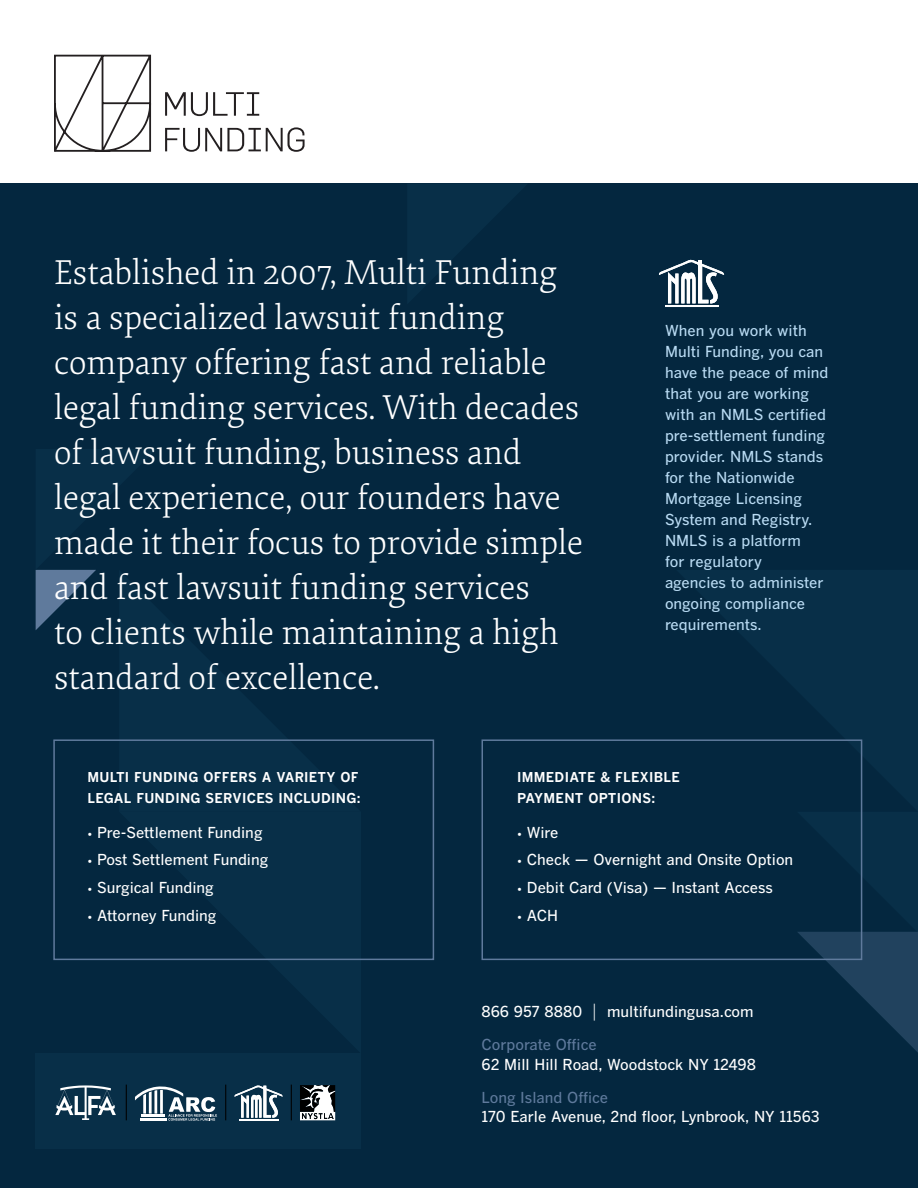
<style>
.page{position:relative;width:918px;height:1188px;background:#fff}
.page>*{position:absolute;margin:0;border:0;box-sizing:border-box;transform-origin:0 0}
.t1{font:300 36px/45px "Elena";color:#fff}
.t2{font:500 15px/21px "Benton Gothic";color:#b9dbf3}
.t3{font:500 15px "Benton Gothic";color:#fff}
.t4{font:500 15px "Benton Gothic";color:#5f7a9c}
.t5{font:700 13.5px/21px "Benton Gothic";letter-spacing:.02em;color:#fff}
.s1{font-size:10.5px}
.s2{font-weight:300;font-size:18px}
</style>
<div class="page">
<div style="left:0;top:183px;width:918px;height:1005px;background:#04273f"></div>
<div style="left:36px;top:1054px;width:325px;height:95px;background:#082f48"></div>
<svg style="left:36px;top:569px;width:60px;height:61px"></svg>
<svg style="left:798px;top:812px;width:120px;height:240px"></svg>
<div style="left:53px;top:739px;width:381px;height:221px;border:2px solid #5f7a9c"></div>
<div style="left:482px;top:739px;width:380px;height:221px;border:2px solid #5f7a9c"></div>
<svg style="left:54px;top:55px;width:98px;height:97px"></svg>
<svg style="left:165px;top:92px;width:94px;height:24px"></svg>
<svg style="left:165px;top:127px;width:140px;height:25px"></svg>
<svg style="left:659px;top:259px;width:65px;height:48px"></svg>
<hr style="left:665px;top:305px;width:53px;height:2px;background:#fff">
<svg style="left:55px;top:1085px;width:61px;height:35px"></svg>
<svg style="left:135px;top:1086px;width:82px;height:34px"></svg>
<svg style="left:234px;top:1085px;width:49px;height:35px"></svg>
<hr style="left:239px;top:1119px;width:39px;height:1px;background:#fff">
<svg style="left:300px;top:1085px;width:35px;height:35px"></svg>
<hr style="left:126px;top:1085px;width:1px;height:35px;background:#000">
<hr style="left:225px;top:1085px;width:1px;height:35px;background:#000">
<hr style="left:291px;top:1085px;width:1px;height:35px;background:#000">
<p class="t1" style="left:54px;top:249px;width:530px">Established in 2007, Multi Funding is a specialized lawsuit funding company offering fast and reliable legal funding services. With decades of lawsuit funding, business and legal experience, our founders have made it their focus to provide simple and fast lawsuit funding services<br>to clients while maintaining a high standard of excellence.</p>
<p class="t2" style="left:665px;top:320px;width:165px">When you work with<br>Multi Funding, you can have the peace of mind that you are working with an NMLS certified pre-settlement funding provider. NMLS stands for the Nationwide<br>Mortgage Licensing<br>System and Registry.<br>NMLS is a platform<br>for regulatory<br>agencies to administer ongoing compliance requirements.</p>
<p class="t5" style="left:87px;top:766px;width:275px">MULTI FUNDING OFFERS A VARIETY OF<br>LEGAL FUNDING SERVICES INCLUDING:</p>
<p class="t3" style="left:87px;top:823px;width:177px"><span class="s1">•</span> Pre-Settlement Funding</p>
<p class="t3" style="left:87px;top:851px;width:182px"><span class="s1">•</span> Post Settlement Funding</p>
<p class="t3" style="left:87px;top:878px;width:128px"><span class="s1">•</span> Surgical Funding</p>
<p class="t3" style="left:87px;top:906px;width:130px"><span class="s1">•</span> Attorney Funding</p>
<p class="t5" style="left:517px;top:766px;width:164px">IMMEDIATE &amp; FLEXIBLE<br>PAYMENT OPTIONS:</p>
<p class="t3" style="left:517px;top:823px;width:43px"><span class="s1">•</span> Wire</p>
<p class="t3" style="left:517px;top:851px;width:278px"><span class="s1">•</span> Check — Overnight and Onsite Option</p>
<p class="t3" style="left:517px;top:878px;width:257px"><span class="s1">•</span> Debit Card (Visa) — Instant Access</p>
<p class="t3" style="left:517px;top:906px;width:42px"><span class="s1">•</span> ACH</p>
<p class="t3" style="left:482px;top:1003px;width:274px">866 957 8880 <span class="s2">|</span> multifundingusa.com</p>
<p class="t4" style="left:482px;top:1036px;width:117px">Corporate Office</p>
<p class="t3" style="left:482px;top:1055px;width:276px">62 Mill Hill Road, Woodstock NY 12498</p>
<p class="t4" style="left:482px;top:1088px;width:128px">Long Island Office</p>
<p class="t3" style="left:482px;top:1108px;width:340px">170 Earle Avenue, 2nd floor, Lynbrook, NY 11563</p>
</div>
